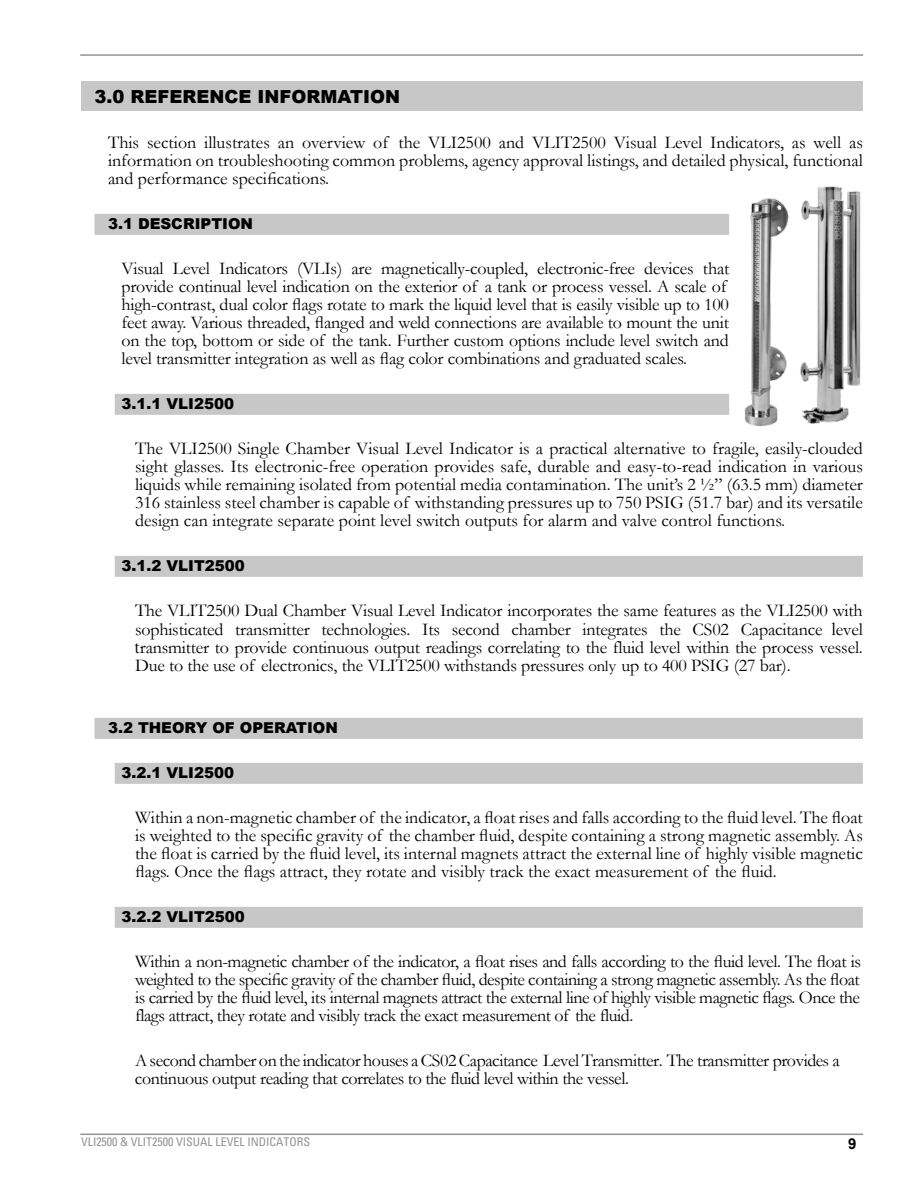
<style>
.page{position:relative;width:918px;height:1188px;background:#fff}
.page>*{position:absolute;margin:0;border:0;box-sizing:border-box;transform-origin:0 0}
.Sub-Section_Subtitle{font:18px/18px "Garamond";letter-spacing:-.01em;color:#000;text-align:justify}
.Section_Title{font:900 18px "Arial";color:#000}
.Sub-Section_Subtitle-2{font:900 15px "Arial";color:#000}
.Sub-Section_Title{font:900 15px "Arial";color:#000}
.t1{font:700 15px "Arial";color:#000}
.t2{font:condensed 12px "Univers";color:#949494}
.s1{font-weight:300}
.s2{font-weight:300;font-size:15px}
</style>
<div class="page">
<hr style="left:80px;top:1134px;width:783px;height:1px;background:#949494">
<hr style="left:80px;top:54px;width:783px;height:2px;background:#949494">
<div style="left:81px;top:81px;width:782px;height:30px;background:#c7c7c7"></div>
<div style="left:94px;top:214px;width:635px;height:21px;background:#c7c7c7"></div>
<div style="left:115px;top:394px;width:614px;height:21px;background:#c7c7c7"></div>
<div style="left:115px;top:556px;width:748px;height:21px;background:#c7c7c7"></div>
<div style="left:94px;top:718px;width:769px;height:21px;background:#c7c7c7"></div>
<div style="left:115px;top:763px;width:748px;height:21px;background:#c7c7c7"></div>
<div style="left:115px;top:907px;width:748px;height:21px;background:#c7c7c7"></div>
<img style="left:744px;top:198px;width:40px;height:229px">
<img style="left:784px;top:186px;width:77px;height:238px">
<p class="Section_Title" style="left:94px;top:84px;width:307px">3.0 REFERENCE INFORMATION</p>
<p class="Sub-Section_Subtitle" style="left:108px;top:133px;width:756px">This section illustrates an overview of the VLI2500 and VLIT2500 Visual Level Indicators, as well as information on troubleshooting common problems, agency approval listings, and detailed physical, functional and performance specifications.</p>
<p class="Sub-Section_Title" style="left:108px;top:213px;width:146px">3.1 DESCRIPTION</p>
<p class="Sub-Section_Subtitle" style="left:122px;top:259px;width:609px;text-align:left">Visual Level Indicators (VLIs) are magnetically-coupled, electronic-free devices that provide continual level indication on the exterior of a tank or process vessel. A scale of high-contrast, dual color flags rotate to mark the liquid level that is easily visible up to 100 feet away. Various threaded, flanged and weld connections are available to mount the unit on the top, bottom or side of the tank. Further custom options include level switch and level transmitter integration as well as flag color combinations and graduated scales.</p>
<p class="Sub-Section_Subtitle-2" style="left:122px;top:393px;width:114px">3.1.1 VLI2500</p>
<p class="Sub-Section_Subtitle" style="left:135px;top:439px;width:729px">The VLI2500 Single Chamber Visual Level Indicator is a practical alternative to fragile, easily-clouded sight glasses. Its electronic-free operation provides safe, durable and easy-to-read indication in various liquids while remaining isolated from potential media contamination. The unit’s 2 ½” (63.5 mm) diameter 316 stainless steel chamber is capable of withstanding pressures up to 750 PSIG (51.7 bar) and its versatile design can integrate separate point level switch outputs for alarm and valve control functions.</p>
<p class="Sub-Section_Subtitle-2" style="left:122px;top:555px;width:125px">3.1.2 VLIT2500</p>
<p class="Sub-Section_Subtitle" style="left:135px;top:601px;width:729px">The VLIT2500 Dual Chamber Visual Level Indicator incorporates the same features as the VLI2500 with sophisticated transmitter technologies. Its second chamber integrates the CS02 Capacitance <span class="s1">l</span>evel <span class="s1">t</span>ransmitter to provide continuous output readings correlating to the fluid level within the process vessel.<br>Due to the use of electronics, the VLIT2500 withstands pressures <span class="s2">only</span> up to 400 PSIG (27 bar).</p>
<p class="Sub-Section_Title" style="left:108px;top:717px;width:231px">3.2 THEORY OF OPERATION</p>
<p class="Sub-Section_Subtitle-2" style="left:122px;top:762px;width:114px">3.2.1 VLI2500</p>
<p class="Sub-Section_Subtitle" style="left:135px;top:808px;width:729px">Within a non-magnetic chamber of the indicator, a float rises and falls according to the fluid level. The float is weighted to the specific gravity of the chamber fluid, despite containing a strong magnetic assembly. As the float is carried by the fluid level, its internal magnets attract the external line of highly visible magnetic flags. Once the flags attract, they rotate and visibly track the exact measurement of the fluid.</p>
<p class="Sub-Section_Subtitle-2" style="left:122px;top:906px;width:125px">3.2.2 VLIT2500</p>
<p class="Sub-Section_Subtitle" style="left:135px;top:952px;width:728px">Within a non-magnetic chamber of the indicator, a float rises and falls according to the fluid level. The float is weighted to the specific gravity of the chamber fluid, despite containing a strong magnetic assembly. As the float is carried by the fluid level, its internal magnets attract the external line of highly visible magnetic flags. Once the flags attract, they rotate and visibly track the exact measurement of the fluid.</p>
<p class="Sub-Section_Subtitle" style="left:135px;top:1051px;width:706px">A second chamber on the indicator houses a CS02 Capacitance Level Transmitter. The transmitter provide<span class="s2">s</span> a continuous output reading that correlates to the fluid level within the vessel.</p>
<p class="t2" style="left:81px;top:1135px;width:231px">VLI2500 &amp; VLIT2500 VISUAL LEVEL INDICATORS</p>
<p class="t1" style="left:848px;top:1133px;width:10px">9</p>
</div>
